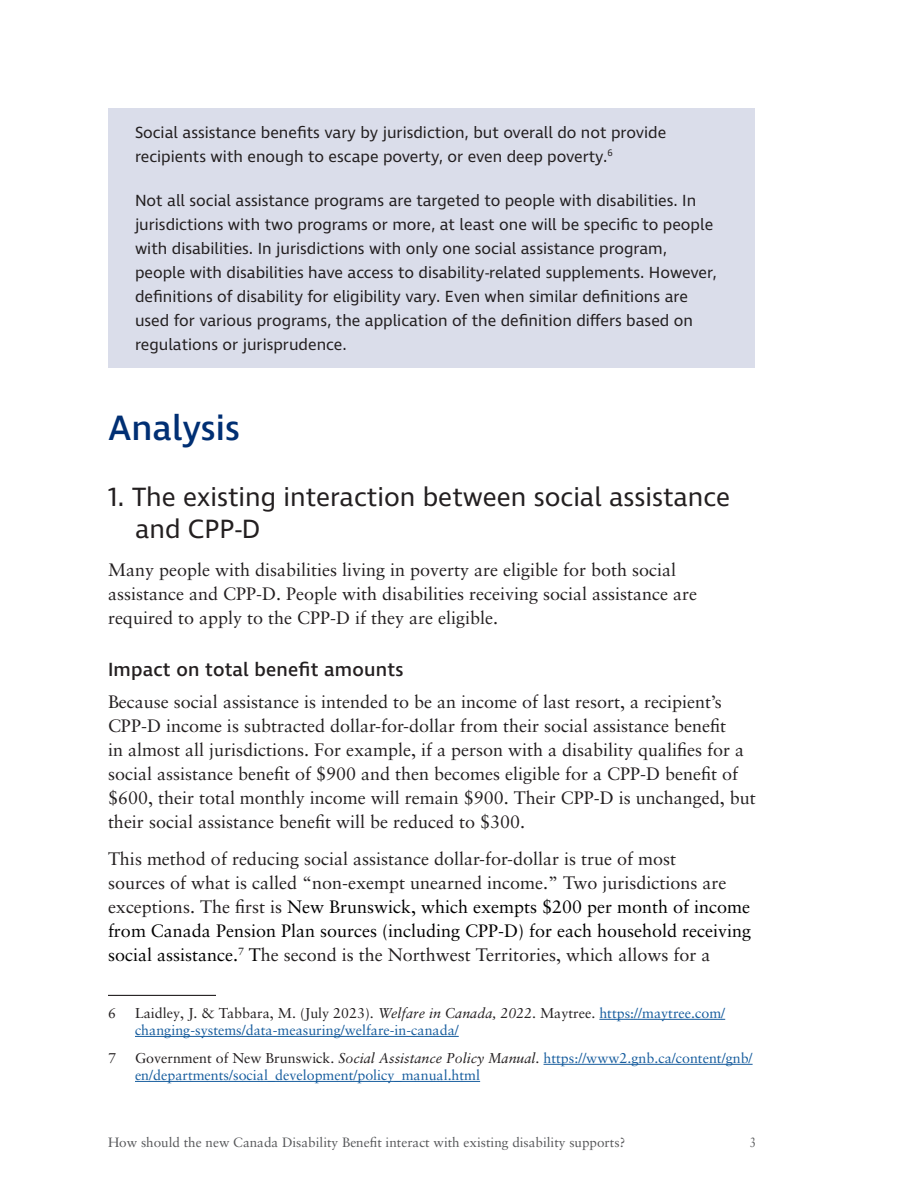
<style>
.page{position:relative;width:918px;height:1188px;background:#fff}
.page>*{position:absolute;margin:0;border:0;box-sizing:border-box;transform-origin:0 0}
.H1_blue{font:500 36px "Ingra";color:#002f73}
.H2_-_numbered{font:27px/32.4px "Ingra";color:#231f20}
.t1{font:500 19.5px "Ingra";letter-spacing:.01em;color:#231f20}
.Body_copy_-_bigger{font:18px/24px "Sabon LT Pro";color:#231f20}
._10__blue_background{font:16.5px/24px "Ingra";color:#231f20}
.footnote{font:14.25px/17.1px "Sabon LT Pro";color:#175d9e}
.footnote-2{font:14.25px "Sabon LT Pro";color:#231f20}
.t2{font:13.5px "Sabon LT Pro";color:#57585a}
.t3{font:13.5px "Sabon LT Pro";color:#57585a;scale:.8 1}
.s1{color:#000}
.s2{color:#231f20}
.s3{font-style:italic;color:#231f20}
</style>
<div class="page">
<div style="left:109px;top:109px;width:646px;height:70px;background:#daddea"></div>
<div style="left:109px;top:179px;width:646px;height:189px;background:#daddea"></div>
<hr style="left:108px;top:995px;width:108px;height:1px;background:#231f20">
<hr style="left:599px;top:1019px;width:126px;height:1px;background:#175d9e">
<hr style="left:135px;top:1036px;width:324px;height:1px;background:#175d9e">
<hr style="left:544px;top:1064px;width:209px;height:1px;background:#175d9e">
<hr style="left:135px;top:1081px;width:345px;height:1px;background:#175d9e">
<p class="_10__blue_background" style="left:135px;top:121px;width:533px">Social assistance benefits vary by jurisdiction, but overall do not provide recipients with enough to escape poverty, or even deep poverty.<sup>6</sup></p>
<p class="_10__blue_background" style="left:135px;top:189px;width:583px">Not all social assistance programs are targeted to people with disabilities. In jurisdictions with two programs or more, at least one will be specific to people with disabilities. In jurisdictions with only one social assistance program, people with disabilities have access to disability-related supplements. However, definitions of disability for eligibility vary. Even when similar definitions are used for various programs, the application of the definition differs based on regulations or jurisprudence.</p>
<p class="H1_blue" style="left:108px;top:406px;width:133px">Analysis</p>
<p class="H2_-_numbered" style="left:135px;top:482px;width:597px;text-indent:-27px">1. The existing interaction between social assistance and CPP-D</p>
<p class="Body_copy_-_bigger" style="left:108px;top:558px;width:591px">Many people with disabilities living in poverty are eligible for both social assistance and CPP-D. People with disabilities receiving social assistance are required to apply to the CPP-D if they are eligible.</p>
<h3 class="t1" style="left:108px;top:658px;width:297px">Impact on total benefit amounts</h3>
<p class="Body_copy_-_bigger" style="left:108px;top:689px;width:649px">Because social assistance is intended to be an income of last resort, a recipient’s CPP-D income is subtracted dollar-for-dollar from their social assistance benefit<br>in almost all jurisdictions. For example, if a person with a disability qualifies for a social assistance benefit of $900 and then becomes eligible for a CPP-D benefit of $600, their total monthly income will remain $900. Their CPP-D is unchanged, but their social assistance benefit will be reduced to $300.</p>
<p class="Body_copy_-_bigger" style="left:108px;top:846px;width:645px">This method of reducing social assistance dollar-for-dollar is true of most<br>sources of what is called “non-exempt unearned income.” Two jurisdictions are exceptions. The first is <span class="s1">New Brunswick, which exempts $200 per month of income from Canada Pension Plan sources (including CPP-D) for each household receiving social assistance.</span><sup>7</sup> <span class="s1">T</span>he second is the Northwest Territories, which allows for a</p>
<p class="footnote-2" style="left:108px;top:1004px;width:9px">6</p>
<p class="footnote" style="left:135px;top:1004px;width:592px"><span class="s2">Laidley, J. &amp; Tabbara, M. (July 2023).</span> <span class="s3">Welfare in Canada, 2022</span><span class="s2">. Maytree.</span> https://maytree.com/ changing-systems/data-measuring/welfare-in-canada/</p>
<p class="footnote-2" style="left:108px;top:1049px;width:9px">7</p>
<p class="footnote" style="left:135px;top:1049px;width:619px"><span class="s2">Government of New Brunswick.</span> <span class="s3">Social Assistance Policy Manual</span><span class="s2">.</span> https://www2.gnb.ca/content/gnb/ en/departments/social_development/policy_manual.html</p>
<p class="t2" style="left:108px;top:1134px;width:519px">How should the new Canada Disability Benefit interact with existing disability supports?</p>
<p class="t3" style="left:750px;top:1134px;width:9px">3</p>
</div>
